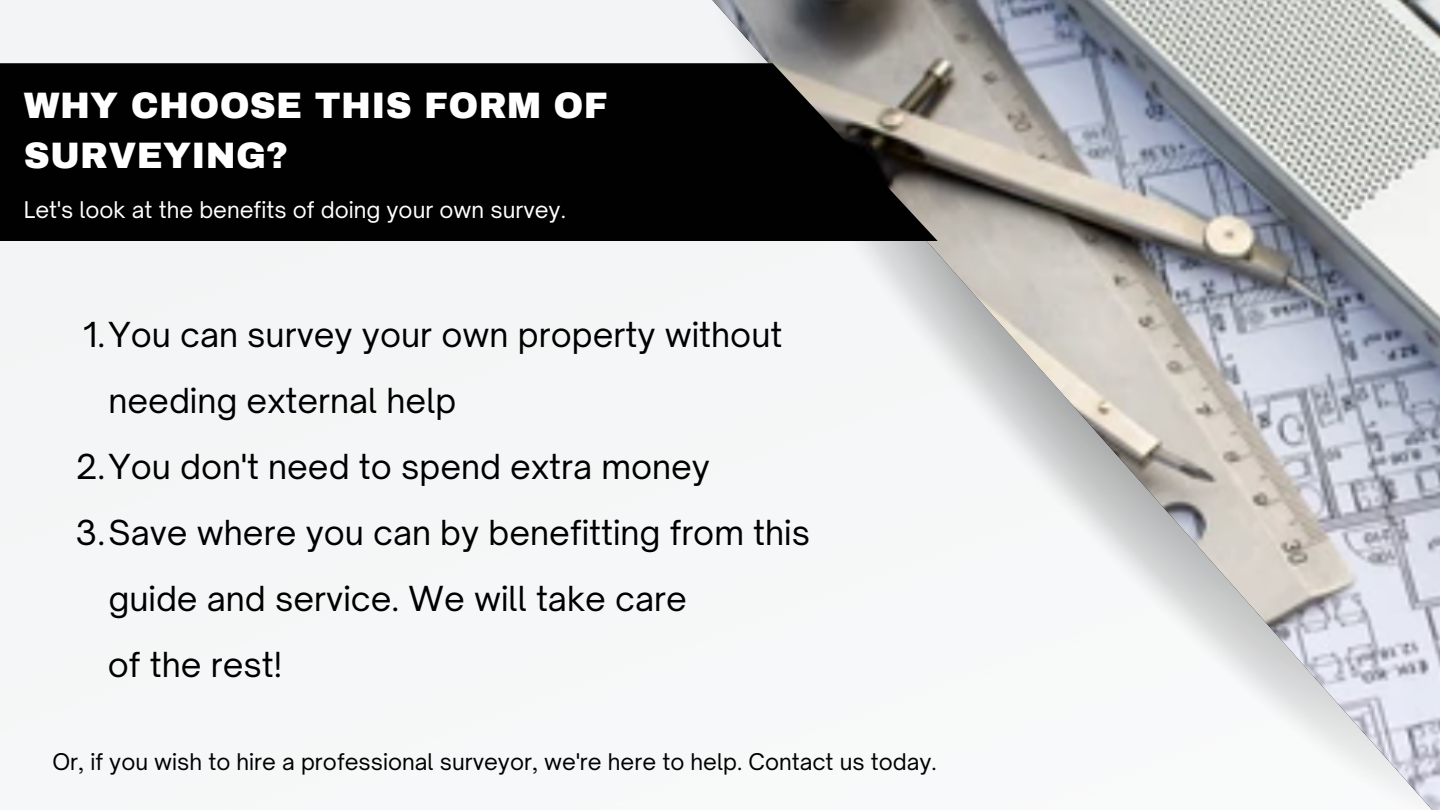
<style>
.page{position:relative;width:1440px;height:810px;background:#fff}
.page>*{position:absolute;margin:0;border:0;box-sizing:border-box;transform-origin:0 0}
.t1{font:900 36px "Archivo";letter-spacing:.01em;color:#fff}
.t2{font:33px/66px "Open Sauce One";color:#000}
.t3{font:22px "Open Sauce One";color:#000}
.t4{font:22px "Open Sauce One";color:#fff}
</style>
<div class="page">
<div style="left:625px;top:0;width:87px;height:810px;background:#f5f7f8"></div>
<img style="left:712px;top:0;width:728px;height:810px">
<svg style="left:0;top:63px;width:938px;height:178px;background:#0d0c0c"></svg>
<p class="t1" style="left:24px;top:87px;width:586px">WHY CHOOSE THIS FORM OF</p>
<p class="t1" style="left:24px;top:136px;width:266px">SURVEYING?</p>
<p class="t4" style="left:24px;top:196px;width:544px">Let's look at the benefits of doing your own survey.</p>
<p class="t2" style="left:109px;top:302px;width:675px;text-indent:-25px">1.You can survey your own property without needing external help</p>
<p class="t2" style="left:76px;top:434px;width:635px">2.You don't need to spend extra money</p>
<p class="t2" style="left:109px;top:500px;width:703px;text-indent:-33px">3.Save where you can by benefitting from this guide and service. We will take care</p>
<p class="t2" style="left:108px;top:632px;width:176px">of the rest!</p>
<p class="t3" style="left:52px;top:748px;width:886px">Or, if you wish to hire a professional surveyor, we're here to help. Contact us today.</p>
</div>
